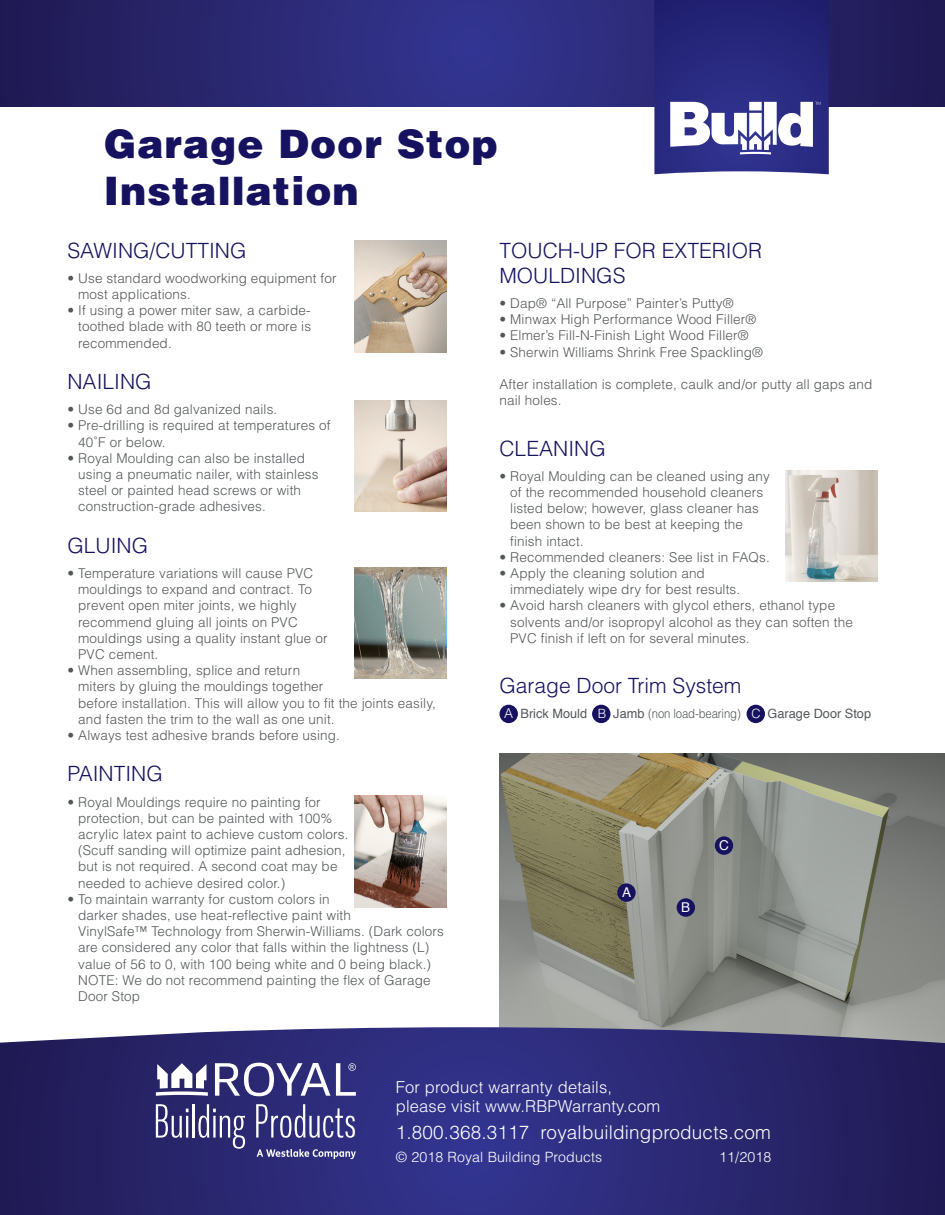
<style>
.page{position:relative;width:945px;height:1215px;background:#fff}
.page>*{position:absolute;margin:0;border:0;box-sizing:border-box;transform-origin:0 0}
.t1{font:900 39.3px/47.1px "Helvetica";letter-spacing:.025em;color:#16125f}
.H2_-_R{font:300 21px/25.2px "Helvetica";color:#16125f}
.t2{font:300 18.9px "Helvetica";letter-spacing:.01em;color:#fff}
.t3{font:300 16.5px/18.9px "Helvetica";letter-spacing:.01em;color:#fff}
.t4{font:300 14.1px "Helvetica";letter-spacing:.01em;color:#fff}
.T-R{font:300 13.5px/16.2px "Helvetica";letter-spacing:.01em;color:#54575a}
.T-R-2{font:13.5px "Helvetica";color:#fff}
.T-R-3{font:12.75px "Helvetica";color:#54575a}
.s1{font-weight:300;font-size:13.5px;color:#fff}
.s2{font-weight:300;color:#fff}
.s3{font-weight:300}
</style>
<div class="page">
<div style="left:500px;top:705px;width:18px;height:18px;background:#16125f;border-radius:50%"></div>
<div style="left:592px;top:705px;width:18px;height:18px;background:#16125f;border-radius:50%"></div>
<div style="left:747px;top:705px;width:18px;height:18px;background:#16125f;border-radius:50%"></div>
<svg style="left:0;top:0;width:945px;height:106px;background:#292771"></svg>
<svg style="left:654px;top:0;width:175px;height:174px;background:#4b4b93"></svg>
<svg style="left:354px;top:241px;width:92px;height:111px;background:#c3b3a0"></svg>
<svg style="left:354px;top:401px;width:92px;height:111px;background:#d7c6b9"></svg>
<svg style="left:354px;top:568px;width:92px;height:111px;background:#91968e"></svg>
<svg style="left:354px;top:796px;width:92px;height:111px;background:#af9d95"></svg>
<svg style="left:786px;top:471px;width:92px;height:111px;background:#d1cdc6"></svg>
<img style="left:500px;top:754px;width:445px;height:273px">
<div style="left:617px;top:883px;width:19px;height:19px;background:#16125f;border-radius:50%"></div>
<div style="left:677px;top:898px;width:18px;height:19px;background:#16125f;border-radius:50%"></div>
<div style="left:715px;top:836px;width:18px;height:19px;background:#16125f;border-radius:50%"></div>
<svg style="left:0;top:1027px;width:945px;height:188px;background:#2f2d73"></svg>
<svg style="left:156px;top:1063px;width:52px;height:33px"></svg>
<svg style="left:215px;top:1063px;width:115px;height:33px"></svg>
<svg style="left:156px;top:1104px;width:33px;height:34px"></svg>
<hr style="left:186px;top:1116px;width:2px;height:22px;background:#fff">
<hr style="left:192px;top:1104px;width:3px;height:34px;background:#fff">
<svg style="left:198px;top:1104px;width:47px;height:45px;background:#58568e"></svg>
<svg style="left:256px;top:1104px;width:99px;height:34px;background:#5f5e9a"></svg>
<svg style="left:336px;top:1063px;width:20px;height:33px"></svg>
<svg style="left:257px;top:1149px;width:99px;height:10px"></svg>
<p class="t1" style="left:104px;top:119px;width:396px">Garage Door Stop<br>Installation</p>
<p class="H2_-_R" style="left:68px;top:237px;width:180px">SAWING/CUTTING</p>
<p class="T-R" style="left:78px;top:270px;width:260px;text-indent:-11px">• Use standard woodworking equipment for most applications.</p>
<p class="T-R" style="left:78px;top:302px;width:234px;text-align:justify;text-indent:-11px">• If using a power miter saw, a carbide&shy;toothed blade with 80 teeth or more is recommended.</p>
<p class="H2_-_R" style="left:68px;top:369px;width:86px">NAILING</p>
<p class="T-R" style="left:68px;top:401px;width:211px">• Use 6d and 8d galvanized nails.</p>
<p class="T-R" style="left:78px;top:417px;width:254px;text-indent:-11px">• Pre-drilling is required at temperatures of<br>40˚F or below.</p>
<p class="T-R" style="left:78px;top:450px;width:242px;text-indent:-11px">• Royal Moulding can also be installed using a pneumatic nailer, with stainless steel or painted head screws or with construction-grade adhesives.</p>
<p class="H2_-_R" style="left:68px;top:533px;width:82px">GLUING</p>
<p class="T-R" style="left:78px;top:565px;width:251px;text-indent:-11px">• Temperature variations will cause PVC mouldings to expand and contract. To prevent open miter joints, we highly recommend gluing all joints on PVC mouldings using a quality instant glue or PVC cement.</p>
<p class="T-R" style="left:78px;top:662px;width:359px;text-indent:-11px">• When assembling, splice and return<br>miters by gluing the mouldings together<br>before installation. This will allow you to fit the joints easily, and fasten the trim to the wall as one unit.</p>
<p class="T-R" style="left:68px;top:727px;width:274px">• Always test adhesive brands before using.</p>
<p class="H2_-_R" style="left:68px;top:761px;width:97px">PAINTING</p>
<p class="T-R" style="left:78px;top:794px;width:272px;text-indent:-11px">• Royal Mouldings require no painting for protection, but can be painted with 100% acrylic latex paint to achieve custom colors. (Scuff sanding will optimize paint adhesion, but is not required. A second coat may be needed to achieve desired color.)</p>
<p class="T-R" style="left:78px;top:891px;width:367px;text-indent:-11px">• To maintain warranty for custom colors in<br>darker shades, use heat-reflective paint with<br>VinylSafe™ Technology from Sherwin-Williams. (Dark colors are considered any color that falls within the lightness (L) value of 56 to 0, with 100 being white and 0 being black.)<br>NOTE: We do not recommend painting the flex of Garage Door Stop</p>
<p class="H2_-_R" style="left:500px;top:237px;width:264px">TOUCH-UP FOR EXTERIOR<br>MOULDINGS</p>
<p class="T-R" style="left:500px;top:295px;width:236px">• Dap® “All Purpose” Painter’s Putty®</p>
<p class="T-R" style="left:500px;top:311px;width:258px">• Minwax High Performance Wood Filler®</p>
<p class="T-R" style="left:500px;top:327px;width:251px">• Elmer’s Fill-N-Finish Light Wood Filler®</p>
<p class="T-R" style="left:500px;top:344px;width:265px">• Sherwin Williams Shrink Free Spackling®</p>
<p class="T-R" style="left:500px;top:376px;width:375px">After installation is complete, caulk and/or putty all gaps and nail holes.</p>
<p class="H2_-_R" style="left:500px;top:435px;width:108px">CLEANING</p>
<p class="T-R" style="left:510px;top:468px;width:261px;text-indent:-11px">• Royal Moulding can be cleaned using any of the recommended household cleaners listed below; however, glass cleaner has been shown to be best at keeping the finish intact.</p>
<p class="T-R" style="left:500px;top:549px;width:272px">• Recommended cleaners: See list in FAQs.</p>
<p class="T-R" style="left:510px;top:565px;width:232px;text-indent:-11px">• Apply the cleaning solution and immediately wipe dry for best results.</p>
<p class="T-R" style="left:510px;top:597px;width:344px;text-indent:-11px">• Avoid harsh cleaners with glycol ethers, ethanol type solvents and/or isopropyl alcohol as they can soften the<br>PVC finish if left on for several minutes.</p>
<p class="H2_-_R" style="left:500px;top:673px;width:243px">Garage Door Trim System</p>
<p class="T-R-3" style="left:504px;top:704px;width:369px"><span class="s1">A</span> Brick Mould <span class="s2">B</span> Jamb <span class="s3">(non load-bearing)</span> <span class="s2">C</span> Garage Door Stop</p>
<p class="T-R-2" style="left:719px;top:835px;width:11px">C</p>
<p class="T-R-2" style="left:622px;top:882px;width:11px">A</p>
<p class="T-R-2" style="left:681px;top:897px;width:11px">B</p>
<p class="t3" style="left:396px;top:1078px;width:266px">For product warranty details, please visit www.RBPWarranty.com</p>
<p class="t4" style="left:396px;top:1149px;width:208px">© 2018 Royal Building Products</p>
<p class="t4" style="left:719px;top:1149px;width:54px">11/2018</p>
<p class="t2" style="left:396px;top:1121px;width:377px">1.800.368.3117 royalbuildingproducts.com</p>
</div>
